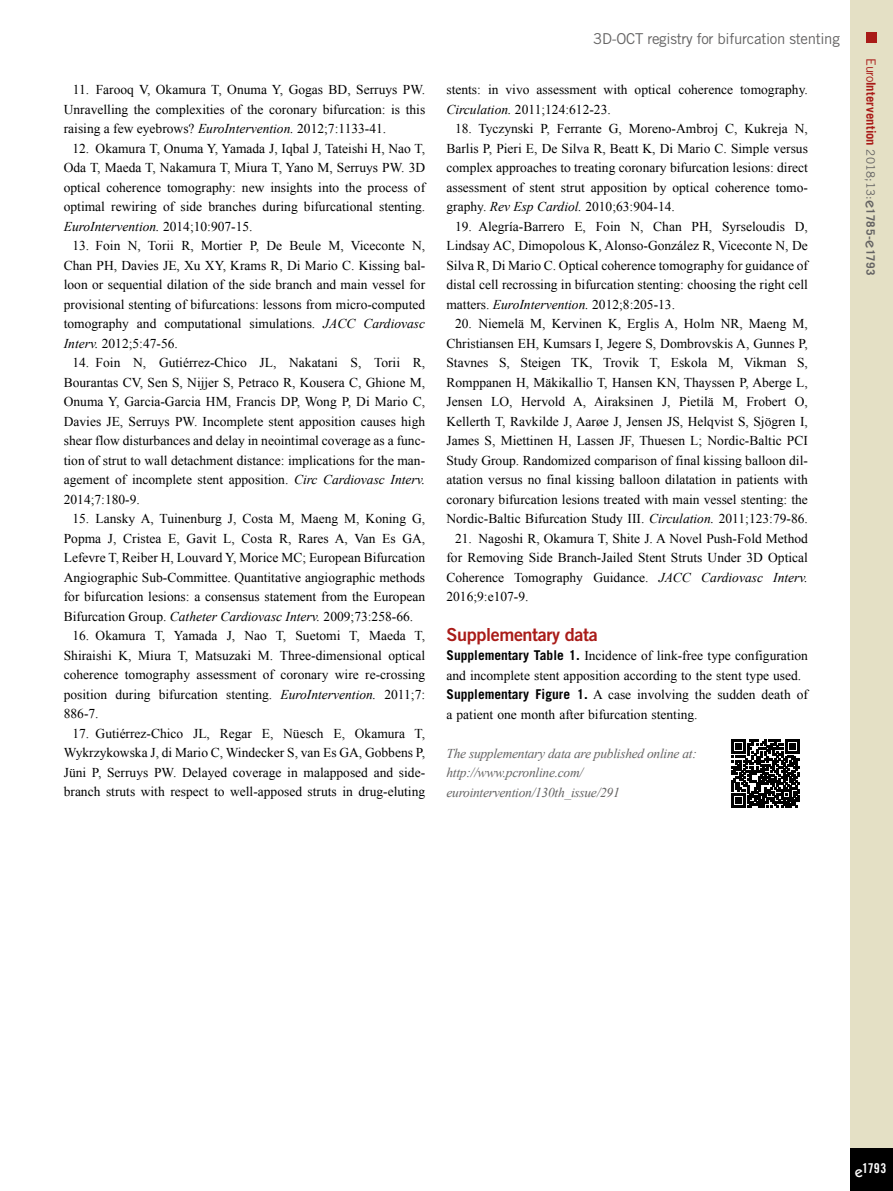
<style>
.page{position:relative;width:893px;height:1191px;background:#fff}
.page>*{position:absolute;margin:0;border:0;box-sizing:border-box;transform-origin:0 0}
.t1{font:18px "Trade Gothic LT Std Bd 2";letter-spacing:-.02em;color:#a91b18}
.t2{font:15px "Trade Gothic LT Std";letter-spacing:-.02em;color:#646363}
.t3{font:13.5px/19.5px "Times New Roman";color:#000;text-align:justify}
.t4{font:italic 13.5px/19.5px "Times New Roman";letter-spacing:-.02em;color:#646363}
.t5{font:13.5px "Trade Gothic LT Std Bd Cn 20";color:#fff}
.t6{font:700 12.75px "Trade Gothic LT Std";letter-spacing:.005em;color:#a91b18}
.s1{font-style:italic}
.s2{font-family:"Trade Gothic LT Std";font-weight:700}
.s3{font-weight:400}
.s4{font-weight:400;font-size:11.7px;color:#646363}
.s5{font-family:"ITC Kabel Std";font-weight:500;font-size:15px;color:#646363}
.s6{font-size:11.7px;color:#646363}
.s7{font-family:"ITC Kabel Std";font-weight:500;font-size:15px}
</style>
<div class="page">
<div style="left:850px;top:0;width:43px;height:1191px;background:#e4e0c5"></div>
<div style="left:850px;top:1148px;width:43px;height:43px;background:#000"></div>
<div style="left:866px;top:32px;width:11px;height:10px;background:#a91b18"></div>
<svg style="left:731px;top:739px;width:69px;height:68px"></svg>
<p class="t3" style="left:64px;top:80px;width:363px;text-indent:9px">11. Farooq V, Okamura T, Onuma Y, Gogas BD, Serruys PW.<br>Unravelling the complexities of the coronary bifurcation: is this raising a few eyebrows? <span class="s1">EuroIntervention.</span> 2012;7:1133-41.</p>
<p class="t3" style="left:64px;top:138px;width:363px;text-indent:9px">12. Okamura T, Onuma Y, Yamada J, Iqbal J, Tateishi H, Nao T, Oda T, Maeda T, Nakamura T, Miura T, Yano M, Serruys PW. 3D optical coherence tomography: new insights into the process of optimal rewiring of side branches during bifurcational stenting.<br><span class="s1">EuroIntervention.</span> 2014;10:907-15.</p>
<p class="t3" style="left:64px;top:236px;width:363px;text-indent:9px">13. Foin N, Torii R, Mortier P, De Beule M, Viceconte N, Chan PH, Davies JE, Xu XY, Krams R, Di Mario C. Kissing bal&shy;loon or sequential dilation of the side branch and main vessel for provisional stenting of bifurcations: lessons from micro-computed tomography and computational simulations. <span class="s1">JACC Cardiovasc Interv.</span> 2012;5:47-56.</p>
<p class="t3" style="left:64px;top:353px;width:363px;text-indent:9px">14. Foin N, Gutiérrez-Chico JL, Nakatani S, Torii R, Bourantas CV, Sen S, Nijjer S, Petraco R, Kousera C, Ghione M, Onuma Y, Garcia-Garcia HM, Francis DP, Wong P, Di Mario C, Davies JE, Serruys PW. Incomplete stent apposition causes high shear flow disturbances and delay in neointimal coverage as a func&shy;tion of strut to wall detachment distance: implications for the man&shy;agement of incomplete stent apposition. <span class="s1">Circ Cardiovasc Interv.<br></span>2014;7:180-9.</p>
<p class="t3" style="left:64px;top:509px;width:363px;text-indent:9px">15. Lansky A, Tuinenburg J, Costa M, Maeng M, Koning G, Popma J, Cristea E, Gavit L, Costa R, Rares A, Van Es GA, Lefevre T, Reiber H, Louvard Y, Morice MC; European Bifurcation Angiographic Sub-Committee. Quantitative angiographic methods for bifurcation lesions: a consensus statement from the European Bifurcation Group. <span class="s1">Catheter Cardiovasc Interv.</span> 2009;73:258-66.</p>
<p class="t3" style="left:64px;top:626px;width:363px;text-indent:9px">16. Okamura T, Yamada J, Nao T, Suetomi T, Maeda T, Shiraishi K, Miura T, Matsuzaki M. Three-dimensional optical coherence tomography assessment of coronary wire re-crossing position during bifurcation stenting. <span class="s1">EuroIntervention.</span> 2011;7:<br>886-7.</p>
<p class="t3" style="left:64px;top:723px;width:363px;text-indent:9px">17. Gutiérrez-Chico JL, Regar E, Nüesch E, Okamura T, Wykrzykowska J, di Mario C, Windecker S, van Es GA, Gobbens P, Jüni P, Serruys PW. Delayed coverage in malapposed and side&shy;branch struts with respect to well-apposed struts in drug-eluting</p>
<p class="t2" style="left:593px;top:30px;width:248px">3D-OCT registry for bifurcation stenting</p>
<p class="t3" style="left:446px;top:80px;width:363px">stents: in vivo assessment with optical coherence tomography.<br><span class="s1">Circulation.</span> 2011;124:612-23.</p>
<p class="t3" style="left:446px;top:119px;width:363px;text-indent:9px">18. Tyczynski P, Ferrante G, Moreno-Ambroj C, Kukreja N, Barlis P, Pieri E, De Silva R, Beatt K, Di Mario C. Simple versus complex approaches to treating coronary bifurcation lesions: direct assessment of stent strut apposition by optical coherence tomo&shy;graphy. <span class="s1">Rev Esp Cardiol.</span> 2010;63:904-14.</p>
<p class="t3" style="left:446px;top:216px;width:363px;text-indent:9px">19. Alegría-Barrero E, Foin N, Chan PH, Syrseloudis D, Lindsay AC, Dimopolous K, Alonso-González R, Viceconte N, De Silva R, Di Mario C. Optical coherence tomography for guidance of distal cell recrossing in bifurcation stenting: choosing the right cell matters. <span class="s1">EuroIntervention.</span> 2012;8:205-13.</p>
<p class="t3" style="left:446px;top:314px;width:363px;text-indent:9px">20. Niemelä M, Kervinen K, Erglis A, Holm NR, Maeng M, Christiansen EH, Kumsars I, Jegere S, Dombrovskis A, Gunnes P, Stavnes S, Steigen TK, Trovik T, Eskola M, Vikman S, Romppanen H, Mäkikallio T, Hansen KN, Thayssen P, Aberge L, Jensen LO, Hervold A, Airaksinen J, Pietilä M, Frobert O, Kellerth T, Ravkilde J, Aarøe J, Jensen JS, Helqvist S, Sjögren I, James S, Miettinen H, Lassen JF, Thuesen L; Nordic-Baltic PCI Study Group. Randomized comparison of final kissing balloon dil&shy;atation versus no final kissing balloon dilatation in patients with coronary bifurcation lesions treated with main vessel stenting: the Nordic-Baltic Bifurcation Study III. <span class="s1">Circulation.</span> 2011;123:79-86.</p>
<p class="t3" style="left:446px;top:528px;width:363px;text-indent:9px">21. Nagoshi R, Okamura T, Shite J. A Novel Push-Fold Method for Removing Side Branch-Jailed Stent Struts Under 3D Optical Coherence Tomography Guidance. <span class="s1">JACC Cardiovasc Interv.<br></span>2016;9:e107-9.</p>
<h1 class="t1" style="left:446px;top:623px;width:153px">Supplementary data</h1>
<p class="t3" style="left:446px;top:645px;width:363px;text-align:left"><span class="s2">Supplementary Table 1.</span> Incidence of link-free type configuration and incomplete stent apposition according to the stent type used.<br><span class="s2">Supplementary Figure 1.</span> A case involving the sudden death of a patient one month after bifurcation stenting.</p>
<p class="t4" style="left:446px;top:743px;width:252px">The supplementary data are published online at: http://www.pcronline.com/ eurointervention/130th_issue/291</p>
<p class="t6" style="left:879px;top:58px;width:219px;rotate:90deg"><span class="s3">Euro</span>Intervention <span class="s4">2018;13:</span><span class="s5">e</span><span class="s6">1785-</span><span class="s5">e</span><span class="s6">1793</span></p>
<p class="t5" style="left:855px;top:1160px;width:33px"><span class="s7">e</span>1793</p>
</div>
